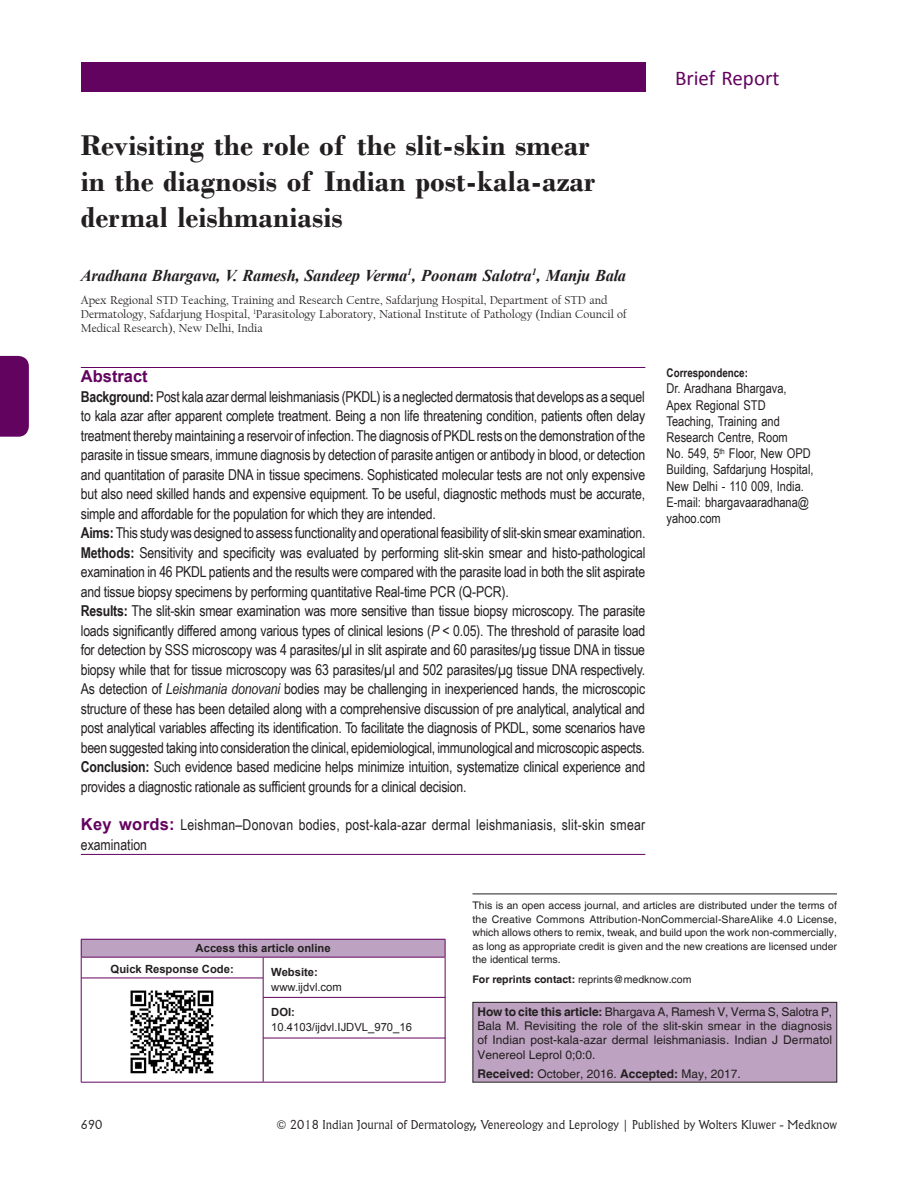
<style>
.page{position:relative;width:918px;height:1188px;background:#fff}
.page>*{position:absolute;margin:0;border:0;box-sizing:border-box;transform-origin:0 0}
.AT{font:700 30px/36px "Bodoni";color:#231f20}
.AH{font:21px "Calibri";color:#630360}
.AU{font:italic 700 16.5px "Times New Roman";letter-spacing:-.02em;color:#231f20}
.ABSH{font:700 16.5px "Arial";color:#630360}
.ABS{font:15px/19.5px "Arial Narrow";letter-spacing:-.015em;color:#231f20;text-align:justify}
.KWD{font:15px/19.5px "Arial Narrow";letter-spacing:.015em;color:#231f20}
.ADD{font:13.5px/16.2px "Arial Narrow";color:#231f20}
.HTC{font:12px/14.4px "Helvetica";color:#231f20;text-align:justify}
.AFF{font:12px/14.4px "Californian FB";color:#231f20}
.RF_Verso{font:300 12px "Flareserif 821 BT";color:#231f20}
.ADD-2{font:700 12px "Arial Narrow";color:#231f20}
.Folio_Verso{font:300 12px "Flareserif 821 BT";color:#231f20}
.WEB_TX{font:11.25px "Arial";color:#231f20}
.AAO{font:700 11.25px "Arial";color:#231f20}
.QRC{font:700 11.25px "Arial";color:#231f20}
.WEB{font:700 11.25px "Arial";color:#231f20}
.OS{font:10.5px/13.5px "Helvetica";color:#231f20;text-align:justify}
.s1{font-weight:700}
.s2{font-style:italic}
.s3{font-family:"Arial";font-weight:700;font-size:16.5px;color:#630360}
</style>
<div class="page">
<div style="left:0;top:356px;width:29px;height:81px;background:#630360"></div>
<hr style="left:81px;top:367px;width:564px;height:1px;background:#630360">
<hr style="left:81px;top:854px;width:564px;height:1px;background:#630360">
<div style="left:81px;top:62px;width:564px;height:30px;background:#630360"></div>
<div style="left:473px;top:1002px;width:364px;height:80px;background:#bda3c1"></div>
<div style="left:473px;top:1002px;width:364px;height:81px;border:1px solid #231f20"></div>
<hr style="left:473px;top:894px;width:364px;height:1px;background:#231f20">
<div style="left:81px;top:939px;width:364px;height:18px;background:#bda3c1"></div>
<svg style="left:81px;top:940px;width:1px;height:17px"></svg>
<hr style="left:81px;top:939px;width:182px;height:1px;background:#630360">
<hr style="left:263px;top:939px;width:183px;height:1px;background:#630360">
<svg style="left:445px;top:940px;width:1px;height:17px"></svg>
<hr style="left:81px;top:958px;width:1px;height:124px;background:#630360">
<hr style="left:81px;top:957px;width:182px;height:1px;background:#630360">
<hr style="left:81px;top:1082px;width:182px;height:1px;background:#630360">
<hr style="left:263px;top:958px;width:1px;height:124px;background:#630360">
<hr style="left:263px;top:957px;width:183px;height:1px;background:#630360">
<hr style="left:445px;top:958px;width:1px;height:124px;background:#630360">
<hr style="left:263px;top:1082px;width:183px;height:1px;background:#630360">
<hr style="left:81px;top:978px;width:182px;height:1px;background:#630360">
<img style="left:130px;top:990px;width:84px;height:84px">
<hr style="left:263px;top:997px;width:182px;height:1px;background:#630360">
<hr style="left:263px;top:1038px;width:182px;height:1px;background:#630360">
<p class="AT" style="left:81px;top:127px;width:516px">Revisiting the role of the slit‑skin smear in the diagnosis of Indian post‑kala‑azar dermal leishmaniasis</p>
<p class="AU" style="left:81px;top:264px;width:547px">Aradhana Bhargava, V. Ramesh, Sandeep Verma<sup>1</sup>, Poonam Salotra<sup>1</sup>, Manju Bala</p>
<p class="AFF" style="left:81px;top:293px;width:547px">Apex Regional STD Teaching, Training and Research Centre, Safdarjung Hospital, Department of STD and<br>Dermatology, Safdarjung Hospital, <sup>1</sup>Parasitology Laboratory, National Institute of Pathology (Indian Council of<br>Medical Research), New Delhi, India</p>
<p class="ABSH" style="left:81px;top:365px;width:68px">Abstract</p>
<p class="ABS" style="left:81px;top:386px;width:566px"><span class="s1">Background:</span> Post kala azar dermal leishmaniasis (PKDL) is a neglected dermatosis that develops as a sequel to kala azar after apparent complete treatment. Being a non life threatening condition, patients often delay treatment thereby maintaining a reservoir of infection. The diagnosis of PKDL rests on the demonstration of the parasite in tissue smears, immune diagnosis by detection of parasite antigen or antibody in blood, or detection and quantitation of parasite DNA in tissue specimens. Sophisticated molecular tests are not only expensive but also need skilled hands and expensive equipment. To be useful, diagnostic methods must be accurate, simple and affordable for the population for which they are intended.</p>
<p class="ABS" style="left:81px;top:523px;width:566px"><span class="s1">Aims:</span> This study was designed to assess functionality and operational feasibility of slit-skin smear examination.</p>
<p class="ABS" style="left:81px;top:542px;width:566px"><span class="s1">Methods:</span> Sensitivity and specificity was evaluated by performing slit-skin smear and histo-pathological examination in 46 PKDL patients and the results were compared with the parasite load in both the slit aspirate and tissue biopsy specimens by performing quantitative Real-time PCR (Q-PCR).</p>
<p class="ABS" style="left:81px;top:601px;width:566px"><span class="s1">Results:</span> The slit-skin smear examination was more sensitive than tissue biopsy microscopy. The parasite loads significantly differed among various types of clinical lesions (<span class="s2">P</span> &lt; 0.05). The threshold of parasite load for detection by SSS microscopy was 4 parasites/µl in slit aspirate and 60 parasites/µg tissue DNA in tissue biopsy while that for tissue microscopy was 63 parasites/µl and 502 parasites/µg tissue DNA respectively.<br>As detection of <span class="s2">Leishmania donovani</span> bodies may be challenging in inexperienced hands, the microscopic structure of these has been detailed along with a comprehensive discussion of pre analytical, analytical and post analytical variables affecting its identification. To facilitate the diagnosis of PKDL, some scenarios have been suggested taking into consideration the clinical, epidemiological, immunological and microscopic aspects.</p>
<p class="ABS" style="left:81px;top:757px;width:566px"><span class="s1">Conclusion:</span> Such evidence based medicine helps minimize intuition, systematize clinical experience and provides a diagnostic rationale as sufficient grounds for a clinical decision.</p>
<p class="KWD" style="left:81px;top:815px;width:566px"><span class="s3">Key words:</span> Leishman–Donovan bodies, post‑kala‑azar dermal leishmaniasis, slit‑skin smear examination</p>
<p class="AH" style="left:675px;top:63px;width:106px">Brief Report</p>
<p class="ADD-2" style="left:667px;top:364px;width:83px">Correspondence:</p>
<p class="ADD" style="left:667px;top:380px;width:149px">Dr. Aradhana Bhargava,<br>Apex Regional STD<br>Teaching, Training and<br>Research Centre, Room<br>No. 549, 5<sup>th</sup> Floor, New OPD<br>Building, Safdarjung Hospital,<br>New Delhi ‑ 110 009, India.<br>E‑mail: bhargavaaradhana@ yahoo.com</p>
<p class="AAO" style="left:196px;top:940px;width:137px">Access this article online</p>
<p class="QRC" style="left:111px;top:961px;width:125px">Quick Response Code:</p>
<p class="WEB" style="left:271px;top:964px;width:48px">Website:</p>
<p class="WEB_TX" style="left:271px;top:979px;width:72px">www.ijdvl.com</p>
<p class="WEB" style="left:271px;top:1004px;width:25px">DOI:</p>
<p class="WEB_TX" style="left:271px;top:1020px;width:142px">10.4103/ijdvl.IJDVL_970_16</p>
<p class="OS" style="left:473px;top:899px;width:366px">This is an open access journal, and articles are distributed under the terms of the Creative Commons Attribution-NonCommercial-ShareAlike 4.0 License, which allows others to remix, tweak, and build upon the work non-commercially, as long as appropriate credit is given and the new creations are licensed under the identical terms.</p>
<p class="OS" style="left:473px;top:973px;width:220px"><span class="s1">For reprints contact:</span> reprints@medknow.com</p>
<p class="HTC" style="left:478px;top:1005px;width:356px"><span class="s1">How to cite this article:</span> Bhargava A, Ramesh V, Verma S, Salotra P, Bala M. Revisiting the role of the slit-skin smear in the diagnosis of Indian post-kala-azar dermal leishmaniasis. Indian J Dermatol Venereol Leprol 0;0:0.</p>
<p class="HTC" style="left:478px;top:1067px;width:265px"><span class="s1">Received:</span> October, 2016. <span class="s1">Accepted:</span> May, 2017.</p>
<p class="Folio_Verso" style="left:81px;top:1117px;width:23px">690</p>
<p class="RF_Verso" style="left:276px;top:1117px;width:562px">© 2018 Indian Journal of Dermatology, Venereology and Leprology | Published by Wolters Kluwer - Medknow</p>
</div>
